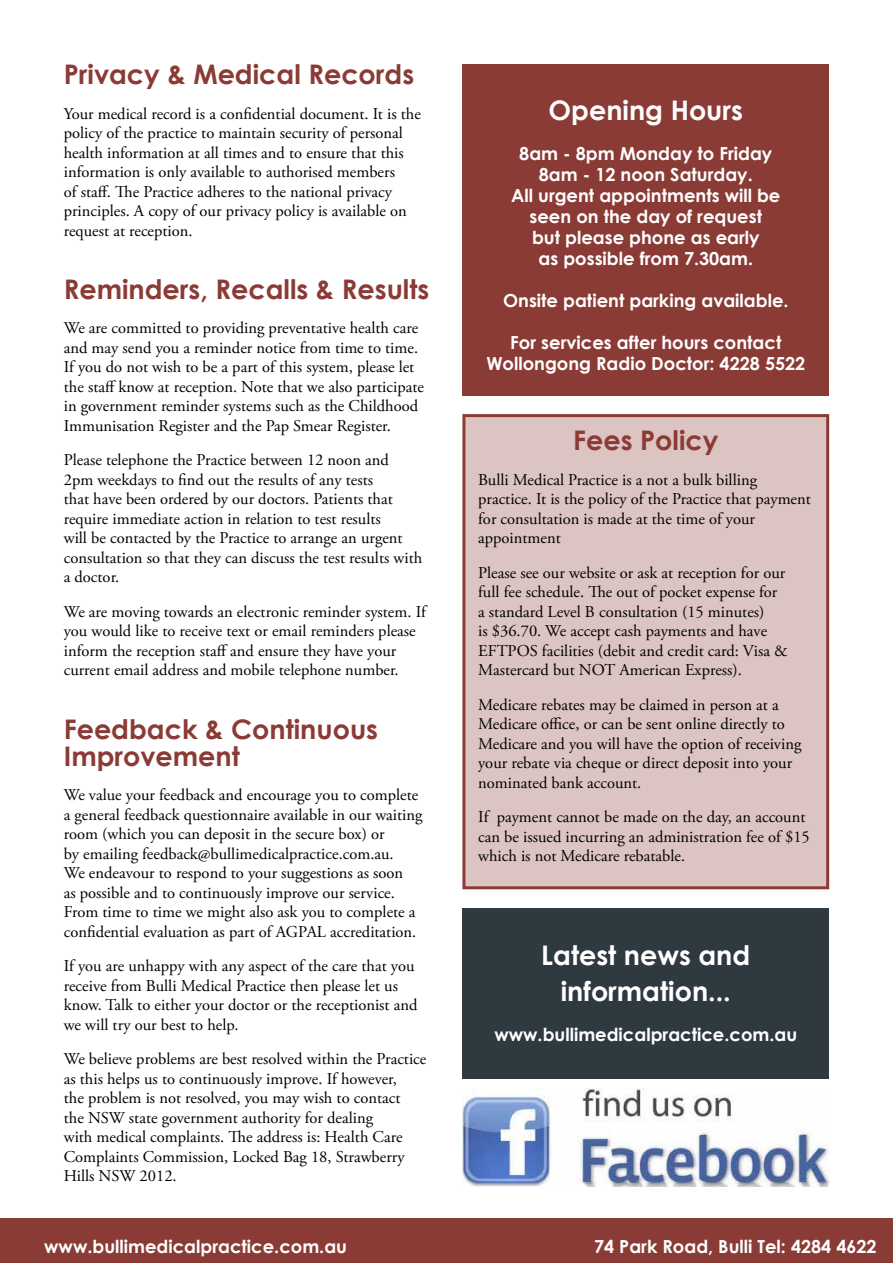
<style>
.page{position:relative;width:893px;height:1263px;background:#fff}
.page>*{position:absolute;margin:0;border:0;box-sizing:border-box;transform-origin:0 0}
.t1{font:700 27px/27px "Century Gothic";color:#8b3b35}
.t2{font:700 27px/36px "Century Gothic";color:#fff;text-align:center}
.t3{font:700 18px/21px "Century Gothic";color:#fff;text-align:center}
.t4{font:16.5px/19.5px "Adobe Garamond Pro";color:#000}
</style>
<div class="page">
<img style="left:462px;top:1089px;width:367px;height:98px">
<div style="left:462px;top:908px;width:367px;height:170px;background:#2e3a40"></div>
<div style="left:0;top:1218px;width:893px;height:45px;background:#8b3b35"></div>
<div style="left:462px;top:64px;width:367px;height:331px;background:#8b3b35"></div>
<div style="left:464px;top:416px;width:364px;height:472px;background:#dcc4c2"></div>
<div style="left:462px;top:414px;width:367px;height:475px;border:3px solid #8b3b35"></div>
<h1 class="t1" style="left:64px;top:60px;width:352px">Privacy &amp; Medical Records</h1>
<p class="t4" style="left:64px;top:104px;width:359px">Your medical record is a confidential document. It is the policy of the practice to maintain security of personal health information at all times and to ensure that this information is only available to authorised members<br>of staff. The Practice adheres to the national privacy principles. A copy of our privacy policy is available on request at reception.</p>
<h1 class="t1" style="left:64px;top:274px;width:367px">Reminders, Recalls &amp; Results</h1>
<p class="t4" style="left:64px;top:319px;width:362px">We are committed to providing preventative health care and may send you a reminder notice from time to time.<br>If you do not wish to be a part of this system, please let the staff know at reception. Note that we also participate in government reminder systems such as the Childhood Immunisation Register and the Pap Smear Register.</p>
<p class="t4" style="left:64px;top:451px;width:360px">Please telephone the Practice between 12 noon and 2pm weekdays to find out the results of any tests<br>that have been ordered by our doctors. Patients that require immediate action in relation to test results<br>will be contacted by the Practice to arrange an urgent consultation so that they can discuss the test results with a doctor.</p>
<p class="t4" style="left:64px;top:602px;width:364px">We are moving towards an electronic reminder system. If you would like to receive text or email reminders please inform the reception staff and ensure they have your current email address and mobile telephone number.</p>
<h1 class="t1" style="left:64px;top:714px;width:316px">Feedback &amp; Continuous<br>Improvement</h1>
<p class="t4" style="left:64px;top:786px;width:360px">We value your feedback and encourage you to complete a general feedback questionnaire available in our waiting room (which you can deposit in the secure box) or<br>by emailing feedback@bullimedicalpractice.com.au.<br>We endeavour to respond to your suggestions as soon<br>as possible and to continuously improve our service.<br>From time to time we might also ask you to complete a confidential evaluation as part of AGPAL accreditation.</p>
<p class="t4" style="left:64px;top:957px;width:355px">If you are unhappy with any aspect of the care that you receive from Bulli Medical Practice then please let us know. Talk to either your doctor or the receptionist and we will try our best to help.</p>
<p class="t4" style="left:64px;top:1050px;width:364px">We believe problems are best resolved within the Practice as this helps us to continuously improve. If however,<br>the problem is not resolved, you may wish to contact<br>the NSW state government authority for dealing<br>with medical complaints. The address is: Health Care Complaints Commission, Locked Bag 18, Strawberry Hills NSW 2012.</p>
<h1 class="t2" style="left:549px;top:91px;width:196px">Opening Hours</h1>
<p class="t3" style="left:511px;top:142px;width:271px">8am - 8pm Monday to Friday<br>8am - 12 noon Saturday.<br>All urgent appointments will be seen on the day of request<br>but please phone as early<br>as possible from 7.30am.</p>
<p class="t3" style="left:503px;top:289px;width:287px">Onsite patient parking available.</p>
<p class="t3" style="left:486px;top:332px;width:320px">For services after hours contact<br>Wollongong Radio Doctor: 4228 5522</p>
<h1 class="t1" style="left:573px;top:426px;width:147px">Fees Policy</h1>
<p class="t4" style="left:478px;top:470px;width:334px">Bulli Medical Practice is a not a bulk billing practice. It is the policy of the Practice that payment for consultation is made at the time of your appointment</p>
<p class="t4" style="left:478px;top:563px;width:311px">Please see our website or ask at reception for our full fee schedule. The out of pocket expense for a standard Level B consultation (15 minutes)<br>is $36.70. We accept cash payments and have EFTPOS facilities (debit and credit card: Visa &amp; Mastercard but NOT American Express).</p>
<p class="t4" style="left:478px;top:695px;width:325px">Medicare rebates may be claimed in person at a Medicare office, or can be sent online directly to Medicare and you will have the option of receiving your rebate via cheque or direct deposit into your nominated bank account.</p>
<p class="t4" style="left:478px;top:808px;width:333px">If payment cannot be made on the day, an account can be issued incurring an administration fee of $15 which is not Medicare rebatable.</p>
<h1 class="t2" style="left:541px;top:935px;width:210px">Latest news and information...</h1>
<p class="t3" style="left:494px;top:1023px;width:304px">www.bullimedicalpractice.com.au</p>
<p class="t3" style="left:44px;top:1235px;width:304px">www.bullimedicalpractice.com.au</p>
<p class="t3" style="left:594px;top:1235px;width:284px">74 Park Road, Bulli Tel: 4284 4622</p>
</div>
